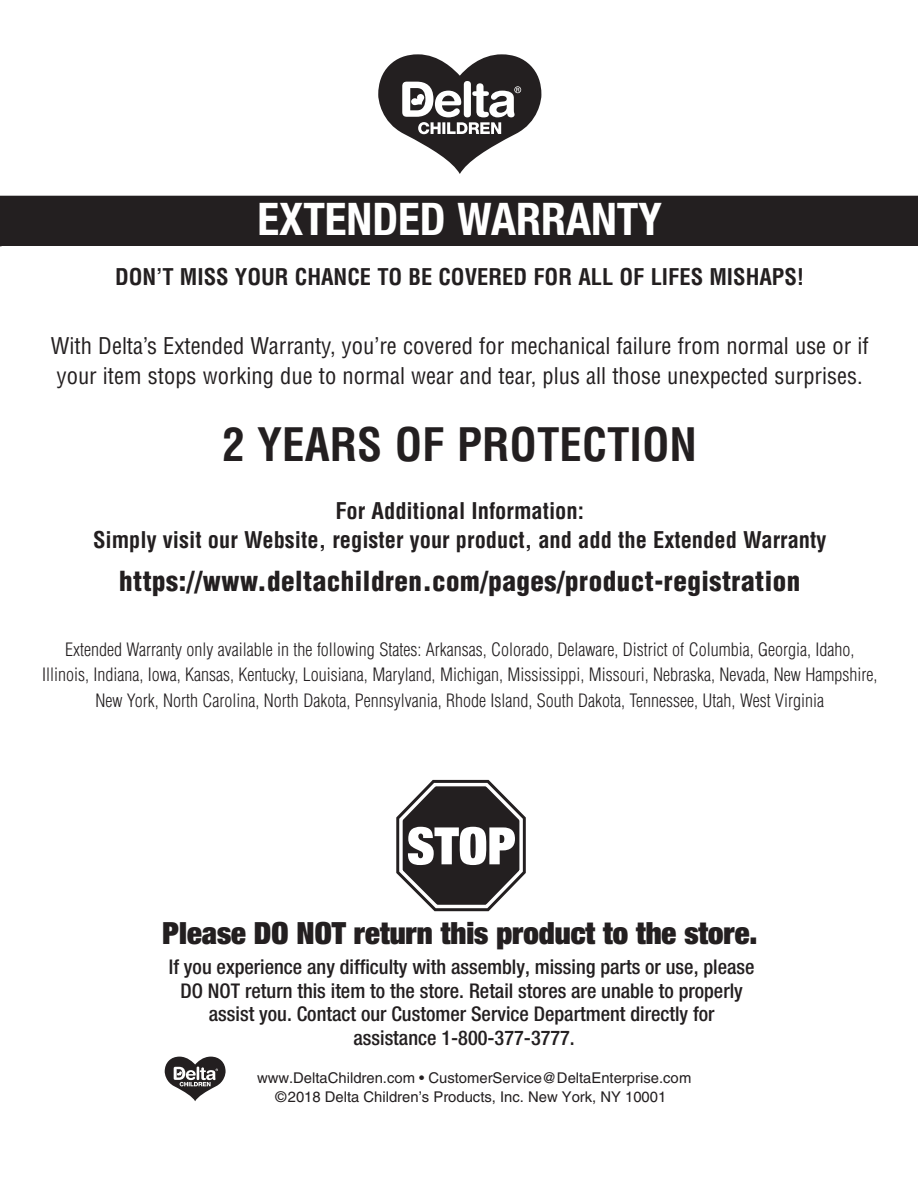
<style>
.page{position:relative;width:918px;height:1188px;background:#fff}
.page>*{position:absolute;margin:0;border:0;box-sizing:border-box;transform-origin:0 0}
.t1{font:900 expanded 51.6px "Helvetica Neue";color:#fff}
.t2{font:700 condensed 45px "Helvetica";color:#231f20}
.t3{font:700 condensed 45px "Helvetica Neue";color:#fff}
.t4{font:900 expanded 30.6px "Helvetica Neue";color:#231f20}
.t5{font:900 condensed 27px "Helvetica";letter-spacing:.02em;color:#231f20}
.t6{font:condensed 22.5px/30px "Helvetica";color:#231f20}
.t7{font:700 condensed 22.5px/28.5px "Helvetica";color:#231f20;text-align:center}
.t8{font:500 condensed 20.25px/23.4px "Helvetica Neue";color:#231f20;text-align:center}
.t9{font:300 condensed 18px/25.5px "Helvetica";color:#231f20;text-align:center}
.t10{font:14.85px/19.2px "Helvetica";color:#231f20;text-align:center}
</style>
<div class="page">
<div style="left:0;top:196px;width:918px;height:51px;background:#231f20"></div>
<svg style="left:378px;top:54px;width:163px;height:120px"></svg>
<svg style="left:396px;top:780px;width:130px;height:131px"></svg>
<svg style="left:165px;top:1057px;width:61px;height:44px"></svg>
<h2 class="t3" style="left:258px;top:192px;width:406px">EXTENDED WARRANTY</h2>
<p class="t7" style="left:115px;top:263px;width:691px">DON’T MISS YOUR CHANCE TO BE COVERED FOR ALL OF LIFES MISHAPS!</p>
<p class="t6" style="left:51px;top:331px;width:819px">With Delta’s Extended Warranty, you’re covered for mechanical failure from normal use or if your item stops working due to normal wear and tear, plus all those unexpected surprises.</p>
<h2 class="t2" style="left:222px;top:417px;width:476px">2 YEARS OF PROTECTION</h2>
<p class="t7" style="left:93px;top:497px;width:735px">For Additional Information:<br>Simply visit our Website, register your product, and add the Extended Warranty</p>
<h3 class="t5" style="left:119px;top:564px;width:683px">https://www.deltachildren.com/pages/product-registration</h3>
<p class="t9" style="left:42px;top:636px;width:837px">Extended Warranty only available in the following States: Arkansas, Colorado, Delaware, District of Columbia, Georgia, Idaho,<br>Illinois, Indiana, Iowa, Kansas, Kentucky, Louisiana, Maryland, Michigan, Mississippi, Missouri, Nebraska, Nevada, New Hampshire,<br>New York, North Carolina, North Dakota, Pennsylvania, Rhode Island, South Dakota, Tennessee, Utah, West Virginia</p>
<h1 class="t1" style="left:407px;top:813px;width:111px">STOP</h1>
<h3 class="t4" style="left:162px;top:914px;width:597px">Please DO NOT return this product to the store.</h3>
<p class="t8" style="left:169px;top:955px;width:587px">If you experience any difficulty with assembly, missing parts or use, please DO NOT return this item to the store. Retail stores are unable to properly assist you. Contact our Customer Service Department directly for assistance 1-800-377-3777.</p>
<p class="t10" style="left:257px;top:1068px;width:436px">www.DeltaChildren.com • CustomerService@DeltaEnterprise.com ©2018 Delta Children’s Products, Inc. New York, NY 10001</p>
</div>
